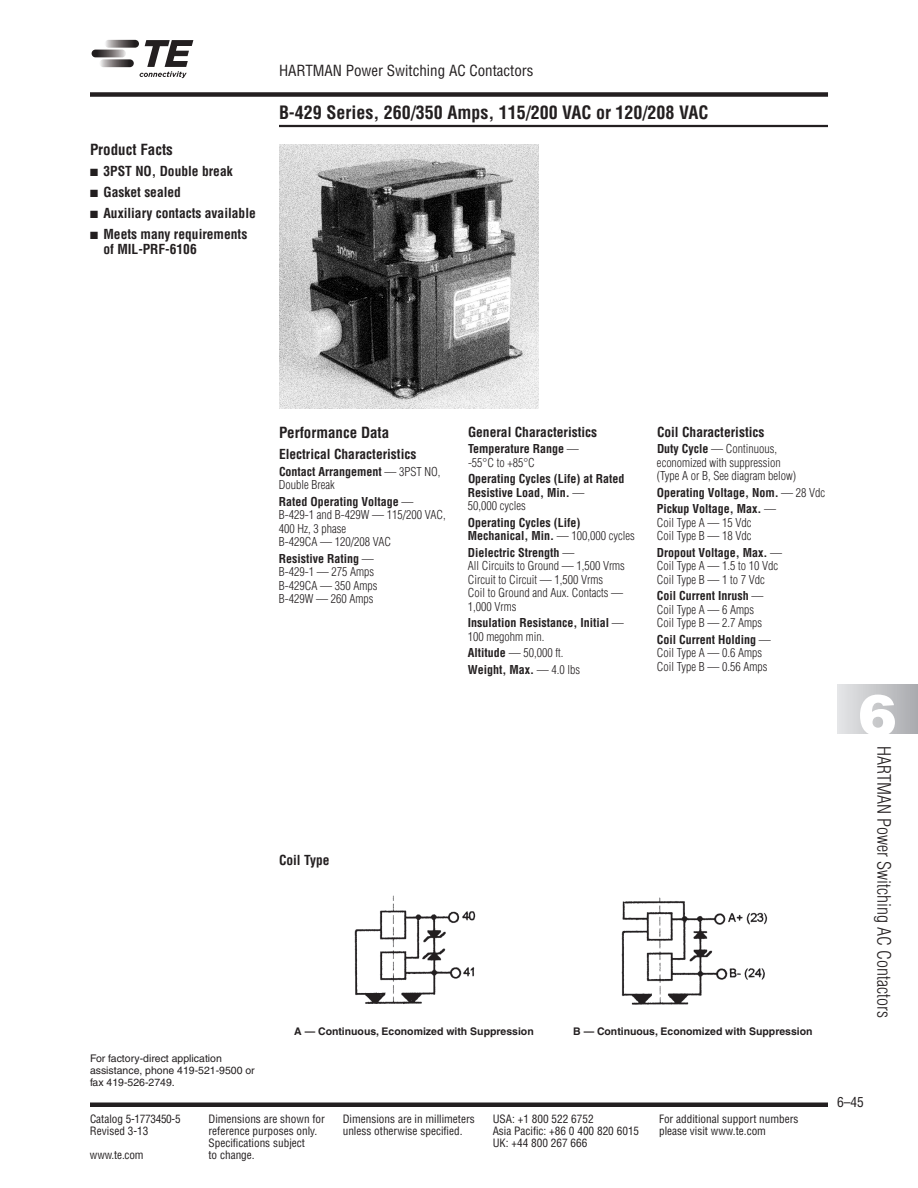
<style>
.page{position:relative;width:918px;height:1188px;background:#fff}
.page>*{position:absolute;margin:0;border:0;box-sizing:border-box;transform-origin:0 0}
.t1{font:900 57px "Helvetica";color:#fff}
.t2{font:700 condensed 18px "Helvetica";color:#231f20}
.t3{font:300 condensed 18px "Helvetica";color:#231f20}
.t4{font:condensed 15px "Helvetica";color:#231f20}
.t5{font:700 condensed 15px "Helvetica";color:#231f20}
.t6{font:700 condensed 13.5px/15px "Helvetica";color:#231f20}
.t7{font:condensed 13.5px "Helvetica";color:#231f20}
.t8{font:300 condensed 12px/13.5px "Helvetica";color:#231f20}
.t9{font:700 condensed 12px/13.5px "Helvetica";color:#231f20}
.t10{font:condensed 11.25px "Helvetica";color:#231f20}
.t11{font:700 10.5px "Helvetica";color:#231f20}
.t12{font:10.5px/12px "Helvetica";color:#231f20}
.s1{font-weight:700}
.s2{font-weight:300}
</style>
<div class="page">
<hr style="left:279px;top:125px;width:549px;height:2px;background:#231f20">
<div style="left:90px;top:92px;width:738px;height:5px;background:#231f20"></div>
<div style="left:837px;top:684px;width:81px;height:50px;background:linear-gradient(to right,#e5e6e7,#a9aaae)"></div>
<svg style="left:105px;top:40px;width:34px;height:8px"></svg>
<svg style="left:99px;top:59px;width:35px;height:8px"></svg>
<svg style="left:92px;top:50px;width:34px;height:7px"></svg>
<svg style="left:140px;top:40px;width:53px;height:38px"></svg>
<div style="left:90px;top:1102px;width:738px;height:5px;background:#231f20"></div>
<img style="left:279px;top:144px;width:259px;height:265px">
<img style="left:354px;top:895px;width:122px;height:109px">
<img style="left:621px;top:897px;width:147px;height:108px">
<p class="t5" style="left:90px;top:141px;width:84px">Product Facts</p>
<p class="t6" style="left:90px;top:164px;width:144px">■ 3PST NO, Double break</p>
<p class="t6" style="left:90px;top:185px;width:93px">■ Gasket sealed</p>
<p class="t6" style="left:90px;top:206px;width:167px">■ Auxiliary contacts available</p>
<p class="t6" style="left:104px;top:227px;width:145px;text-indent:-14px">■ Meets many requirements of MIL-PRF-6106</p>
<p class="t4" style="left:279px;top:62px;width:256px">HARTMAN Power Switching AC Contactors</p>
<h2 class="t2" style="left:279px;top:103px;width:431px">B-429 Series, 260/350 Amps, 115/200 VAC or 120/208 VAC</h2>
<p class="t5" style="left:279px;top:424px;width:112px">Performance Data</p>
<p class="t6" style="left:279px;top:447px;width:139px">Electrical Characteristics</p>
<p class="t8" style="left:279px;top:465px;width:163px"><span class="s1">Contact Arrangement</span> — 3PST NO,<br>Double Break</p>
<p class="t8" style="left:279px;top:495px;width:168px"><span class="s1">Rated Operating Voltage</span> —<br>B-429-1 and B-429W — 115/200 VAC,<br>400 Hz, 3 phase<br>B-429CA — 120/208 VAC</p>
<p class="t8" style="left:279px;top:552px;width:100px"><span class="s1">Resistive Rating</span> —<br>B-429-1 — 275 Amps<br>B-429CA — 350 Amps<br>B-429W — 260 Amps</p>
<p class="t6" style="left:468px;top:425px;width:131px">General Characteristics</p>
<p class="t9" style="left:468px;top:442px;width:112px">Temperature Range <span class="s2">— -55°C to +85°C</span></p>
<p class="t9" style="left:468px;top:472px;width:158px">Operating Cycles (Life) at Rated<br>Resistive Load, Min. <span class="s2">—<br>50,000 cycles</span></p>
<p class="t9" style="left:468px;top:516px;width:168px">Operating Cycles (Life)<br>Mechanical, Min. <span class="s2">— 100,000 cycles</span></p>
<p class="t8" style="left:468px;top:546px;width:158px"><span class="s1">Dielectric Strength</span> —<br>All Circuits to Ground — 1,500 Vrms<br>Circuit to Circuit — 1,500 Vrms<br>Coil to Ground and Aux. Contacts —<br>1,000 Vrms</p>
<p class="t9" style="left:468px;top:616px;width:157px">Insulation Resistance, Initial <span class="s2">—<br>100 megohm min.</span></p>
<p class="t9" style="left:468px;top:645px;width:114px;line-height:16.5px">Altitude <span class="s2">— 50,000 ft.<br></span>Weight, Max. <span class="s2">— 4.0 lbs</span></p>
<p class="t6" style="left:657px;top:425px;width:109px">Coil Characteristics</p>
<p class="t8" style="left:657px;top:442px;width:141px"><span class="s1">Duty Cycle</span> — Continuous, economized with suppression (Type A or B, See diagram below)</p>
<p class="t9" style="left:657px;top:484px;width:170px;line-height:16.5px">Operating Voltage, Nom. <span class="s2">— 28 Vdc<br></span>Pickup Voltage, Max. <span class="s2">—</span></p>
<p class="t8" style="left:657px;top:516px;width:96px">Coil Type A — 15 Vdc<br>Coil Type B — 18 Vdc</p>
<p class="t8" style="left:657px;top:546px;width:127px"><span class="s1">Dropout Voltage, Max.</span> —<br>Coil Type A — 1.5 to 10 Vdc<br>Coil Type B — 1 to 7 Vdc</p>
<p class="t8" style="left:657px;top:589px;width:108px"><span class="s1">Coil Current Inrush</span> —<br>Coil Type A — 6 Amps<br>Coil Type B — 2.7 Amps</p>
<p class="t8" style="left:657px;top:633px;width:115px"><span class="s1">Coil Current Holding</span> —<br>Coil Type A — 0.6 Amps<br>Coil Type B — 0.56 Amps</p>
<p class="t6" style="left:279px;top:853px;width:52px">Coil Type</p>
<p class="t11" style="left:294px;top:1028px;width:241px">A — Continuous, Economized with Suppression</p>
<p class="t11" style="left:573px;top:1028px;width:241px">B — Continuous, Economized with Suppression</p>
<p class="t12" style="left:90px;top:1053px;width:166px">For factory-direct application assistance, phone 419-521-9500 or fax 419-526-2749.</p>
<p class="t10" style="left:90px;top:1112px;width:92px">Catalog 5-1773450-5</p>
<p class="t10" style="left:208px;top:1112px;width:118px">Dimensions are shown for</p>
<p class="t10" style="left:343px;top:1112px;width:134px">Dimensions are in millimeters</p>
<p class="t10" style="left:493px;top:1112px;width:102px">USA: +1 800 522 6752</p>
<p class="t10" style="left:659px;top:1112px;width:141px">For additional support numbers</p>
<p class="t10" style="left:90px;top:1124px;width:60px">Revised 3-13</p>
<p class="t10" style="left:208px;top:1124px;width:110px">reference purposes only.</p>
<p class="t10" style="left:343px;top:1124px;width:121px">unless otherwise specified.</p>
<p class="t10" style="left:493px;top:1124px;width:148px">Asia Pacific: +86 0 400 820 6015</p>
<p class="t10" style="left:659px;top:1124px;width:109px">please visit www.te.com</p>
<p class="t10" style="left:208px;top:1136px;width:98px">Specifications subject</p>
<p class="t10" style="left:493px;top:1136px;width:96px">UK: +44 800 267 666</p>
<p class="t10" style="left:90px;top:1148px;width:55px">www.te.com</p>
<p class="t10" style="left:208px;top:1148px;width:48px">to change.</p>
<h1 class="t1" style="left:858px;top:694px;width:40px">6</h1>
<h2 class="t3" style="left:894px;top:746px;width:273px;rotate:90deg">HARTMAN Power Switching AC Contactors</h2>
<p class="t7" style="left:837px;top:1094px;width:28px">6–45</p>
</div>
